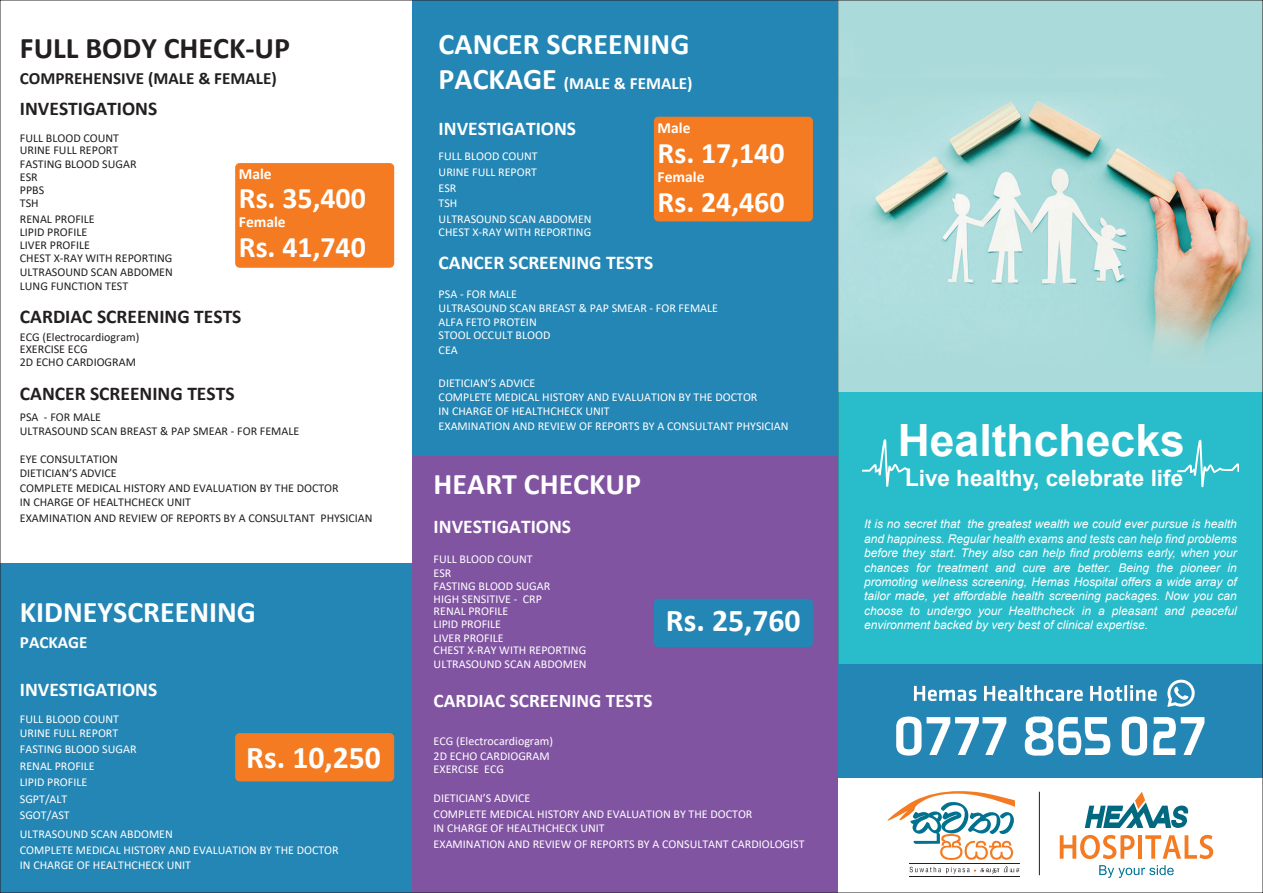
<style>
.page{position:relative;width:1263px;height:893px;background:#fff}
.page>*{position:absolute;margin:0;border:0;box-sizing:border-box;transform-origin:0 0}
.t1{font:700 44.55px "Arial";color:#fff}
.t2{font:700 31.8px "Calibri";color:#fff}
.t3{font:700 30px "Calibri";color:#fff}
.t4{font:700 30px "Calibri";color:#231f20}
.t5{font:700 29.85px "Calibri";color:#fff}
.t6{font:700 22.5px "Arial";color:#fff}
.t7{font:700 19.5px "Calibri";color:#fff}
.t8{font:700 19.5px "Calibri";color:#231f20}
.t9{font:700 19.2px "Calibri";color:#fff}
.t10{font:700 17.1px "Calibri";color:#fff}
.t11{font:700 17.1px "Calibri";color:#231f20}
.t12{font:700 15.6px "Calibri";color:#fff}
.t13{font:12px/13px "Calibri";color:#fff}
.t14{font:italic 12px/14.4px "Arial";color:#fff;text-align:justify}
.t15{font:12px/12.5px "Calibri";color:#231f20}
.s1{font-size:30px}
</style>
<div class="page">
<div style="left:0;top:563px;width:412px;height:330px;background:#2486b5"></div>
<img style="left:838px;top:2px;width:423px;height:390px">
<div style="left:838px;top:392px;width:425px;height:272px;background:#29bdcb"></div>
<div style="left:235px;top:163px;width:159px;height:105px;background:#f47b21;border-radius:4px"></div>
<svg style="left:862px;top:439px;width:48px;height:48px"></svg>
<svg style="left:1177px;top:440px;width:62px;height:47px"></svg>
<div style="left:235px;top:733px;width:159px;height:48px;background:#f47b21;border-radius:4px"></div>
<div style="left:838px;top:664px;width:425px;height:114px;background:#2486b5"></div>
<svg style="left:914px;top:686px;width:62px;height:15px"></svg>
<svg style="left:984px;top:686px;width:33px;height:15px"></svg>
<hr style="left:1020px;top:685px;width:3px;height:16px;background:#fff">
<svg style="left:1025px;top:685px;width:58px;height:16px"></svg>
<svg style="left:1090px;top:686px;width:32px;height:15px"></svg>
<hr style="left:1124px;top:685px;width:3px;height:16px;background:#fff">
<svg style="left:1130px;top:685px;width:27px;height:16px"></svg>
<svg style="left:1122px;top:716px;width:25px;height:40px"></svg>
<svg style="left:896px;top:716px;width:110px;height:40px"></svg>
<svg style="left:1153px;top:717px;width:51px;height:38px"></svg>
<svg style="left:1024px;top:716px;width:86px;height:40px"></svg>
<svg style="left:1085px;top:792px;width:103px;height:36px"></svg>
<svg style="left:1060px;top:835px;width:74px;height:24px"></svg>
<hr style="left:1138px;top:835px;width:4px;height:24px;background:#f47b21">
<svg style="left:1145px;top:835px;width:68px;height:24px"></svg>
<svg style="left:1099px;top:865px;width:75px;height:13px"></svg>
<hr style="left:1039px;top:792px;width:1px;height:83px;background:#231f20">
<svg style="left:910px;top:866px;width:109px;height:8px"></svg>
<svg style="left:887px;top:791px;width:128px;height:69px"></svg>
<hr style="left:909px;top:876px;width:110px;height:1px;background:#231f20">
<hr style="left:909px;top:864px;width:110px;height:1px;background:#231f20">
<div style="left:412px;top:456px;width:426px;height:437px;background:#8154a2"></div>
<div style="left:412px;top:0;width:426px;height:456px;background:#2486b5"></div>
<div style="left:654px;top:117px;width:159px;height:104px;background:#f47b21;border-radius:4px"></div>
<div style="left:654px;top:599px;width:159px;height:48px;background:#2486b5;border-radius:4px"></div>
<svg style="left:1167px;top:679px;width:28px;height:28px"></svg>
<h3 class="t4" style="left:20px;top:27px;width:272px">FULL BODY CHECK-UP</h3>
<h3 class="t11" style="left:20px;top:66px;width:258px">COMPREHENSIVE (MALE &amp; FEMALE)</h3>
<h3 class="t8" style="left:20px;top:95px;width:139px">INVESTIGATIONS</h3>
<p class="t15" style="left:20px;top:131px;width:101px">FULL BLOOD COUNT<br>URINE FULL REPORT</p>
<p class="t15" style="left:20px;top:170px;width:19px">ESR</p>
<p class="t15" style="left:20px;top:157px;width:118px">FASTING BLOOD SUGAR</p>
<p class="t15" style="left:20px;top:184px;width:26px;line-height:13px">PPBS<br>TSH</p>
<p class="t15" style="left:20px;top:212px;width:76px">RENAL PROFILE</p>
<p class="t15" style="left:20px;top:251px;width:154px;line-height:14px;text-align:justify">CHEST X-RAY WITH REPORTING ULTRASOUND SCAN ABDOMEN LUNG FUNCTION TEST</p>
<p class="t15" style="left:20px;top:225px;width:69px">LIPID PROFILE</p>
<p class="t15" style="left:20px;top:239px;width:72px">LIVER PROFILE</p>
<h3 class="t12" style="left:239px;top:162px;width:34px">Male</h3>
<h3 class="t5" style="left:239px;top:177px;width:128px">Rs. 35,400</h3>
<h3 class="t12" style="left:239px;top:211px;width:48px">Female</h3>
<h3 class="t5" style="left:239px;top:226px;width:128px">Rs. 41,740</h3>
<h3 class="t8" style="left:20px;top:303px;width:223px">CARDIAC SCREENING TESTS</h3>
<p class="t15" style="left:20px;top:330px;width:121px">ECG (Electrocardiogram)<br>EXERCISE ECG<br>2D ECHO CARDIOGRAM</p>
<h3 class="t8" style="left:20px;top:379px;width:216px">CANCER SCREENING TESTS</h3>
<p class="t15" style="left:20px;top:410px;width:281px;line-height:14.2px">PSA - FOR MALE<br>ULTRASOUND SCAN BREAST &amp; PAP SMEAR - FOR FEMALE</p>
<p class="t15" style="left:20px;top:452px;width:99px;line-height:13.6px">EYE CONSULTATION<br>DIETICIAN’S ADVICE</p>
<p class="t15" style="left:20px;top:480px;width:320px;line-height:14.4px">COMPLETE MEDICAL HISTORY AND EVALUATION BY THE DOCTOR<br>IN CHARGE OF HEALTHCHECK UNIT</p>
<p class="t15" style="left:20px;top:512px;width:354px">EXAMINATION AND REVIEW OF REPORTS BY A CONSULTANT PHYSICIAN</p>
<h3 class="t3" style="left:20px;top:590px;width:238px">KIDNEYSCREENING</h3>
<h3 class="t10" style="left:20px;top:630px;width:69px">PACKAGE</h3>
<h3 class="t7" style="left:20px;top:675px;width:139px">INVESTIGATIONS</h3>
<p class="t13" style="left:20px;top:712px;width:101px;line-height:14px">FULL BLOOD COUNT<br>URINE FULL REPORT</p>
<p class="t13" style="left:20px;top:743px;width:118px">FASTING BLOOD SUGAR</p>
<p class="t13" style="left:20px;top:759px;width:76px">RENAL PROFILE</p>
<p class="t13" style="left:20px;top:775px;width:69px">LIPID PROFILE</p>
<h2 class="t2" style="left:246px;top:735px;width:136px">Rs. 10,250</h2>
<p class="t13" style="left:20px;top:790px;width:51px;line-height:16.5px">SGPT/ALT<br>SGOT/AST</p>
<p class="t13" style="left:20px;top:825px;width:320px;line-height:16.6px">ULTRASOUND SCAN ABDOMEN<br>COMPLETE MEDICAL HISTORY AND EVALUATION BY THE DOCTOR</p>
<p class="t13" style="left:20px;top:858px;width:173px">IN CHARGE OF HEALTHCHECK UNIT</p>
<h3 class="t3" style="left:439px;top:23px;width:252px">CANCER SCREENING</h3>
<h3 class="t10" style="left:439px;top:71px;width:255px"><span class="s1">PACKAGE</span> (MALE &amp; FEMALE)</h3>
<h3 class="t12" style="left:658px;top:117px;width:34px">Male</h3>
<h3 class="t5" style="left:658px;top:132px;width:128px">Rs. 17,140</h3>
<h3 class="t12" style="left:658px;top:166px;width:48px">Female</h3>
<h3 class="t5" style="left:658px;top:181px;width:128px">Rs. 24,460</h3>
<h3 class="t7" style="left:439px;top:115px;width:139px">INVESTIGATIONS</h3>
<p class="t13" style="left:439px;top:148px;width:154px;line-height:15.6px">FULL BLOOD COUNT<br>URINE FULL REPORT<br>ESR<br>TSH<br>ULTRASOUND SCAN ABDOMEN</p>
<p class="t13" style="left:439px;top:226px;width:154px">CHEST X-RAY WITH REPORTING</p>
<h3 class="t7" style="left:439px;top:249px;width:216px">CANCER SCREENING TESTS</h3>
<p class="t13" style="left:439px;top:286px;width:281px;line-height:14.2px">PSA - FOR MALE<br>ULTRASOUND SCAN BREAST &amp; PAP SMEAR - FOR FEMALE</p>
<p class="t13" style="left:439px;top:315px;width:113px">ALFA FETO PROTEIN<br>STOOL OCCULT BLOOD</p>
<p class="t13" style="left:439px;top:343px;width:21px">CEA</p>
<p class="t13" style="left:439px;top:375px;width:351px;line-height:14.4px">DIETICIAN’S ADVICE<br>COMPLETE MEDICAL HISTORY AND EVALUATION BY THE DOCTOR<br>IN CHARGE OF HEALTHCHECK UNIT<br>EXAMINATION AND REVIEW OF REPORTS BY A CONSULTANT PHYSICIAN</p>
<h3 class="t3" style="left:434px;top:463px;width:209px">HEART CHECKUP</h3>
<h3 class="t7" style="left:434px;top:512px;width:139px">INVESTIGATIONS</h3>
<p class="t13" style="left:434px;top:552px;width:118px">FULL BLOOD COUNT<br>ESR<br>FASTING BLOOD SUGAR<br>HIGH SENSITIVE - CRP<br>RENAL PROFILE</p>
<p class="t13" style="left:434px;top:643px;width:154px;line-height:14px">CHEST X-RAY WITH REPORTING<br>ULTRASOUND SCAN ABDOMEN</p>
<p class="t13" style="left:434px;top:618px;width:69px">LIPID PROFILE</p>
<h2 class="t2" style="left:666px;top:598px;width:136px">Rs. 25,760</h2>
<p class="t13" style="left:434px;top:631px;width:72px">LIVER PROFILE</p>
<h3 class="t9" style="left:434px;top:686px;width:220px">CARDIAC SCREENING TESTS</h3>
<p class="t13" style="left:434px;top:734px;width:121px">ECG (Electrocardiogram)</p>
<p class="t13" style="left:434px;top:762px;width:72px">EXERCISE ECG</p>
<p class="t13" style="left:434px;top:749px;width:118px">2D ECHO CARDIOGRAM</p>
<p class="t13" style="left:434px;top:790px;width:320px;line-height:15px">DIETICIAN’S ADVICE<br>COMPLETE MEDICAL HISTORY AND EVALUATION BY THE DOCTOR<br>IN CHARGE OF HEALTHCHECK UNIT</p>
<p class="t13" style="left:434px;top:837px;width:372px">EXAMINATION AND REVIEW OF REPORTS BY A CONSULTANT CARDIOLOGIST</p>
<h1 class="t1" style="left:898px;top:409px;width:289px">Healthchecks</h1>
<h3 class="t6" style="left:905px;top:462px;width:280px">Live healthy, celebrate life</h3>
<p class="t14" style="left:864px;top:517px;width:374px">It is no secret that the greatest wealth we could ever pursue is health and happiness. Regular health exams and tests can help find problems before they start. They also can help find problems early, when your chances for treatment and cure are better. Being the pioneer in promoting wellness screening, Hemas Hospital offers a wide array of tailor made, yet affordable health screening packages. Now you can choose to undergo your Healthcheck in a pleasant and peaceful environment backed by very best of clinical expertise.</p>
</div>
